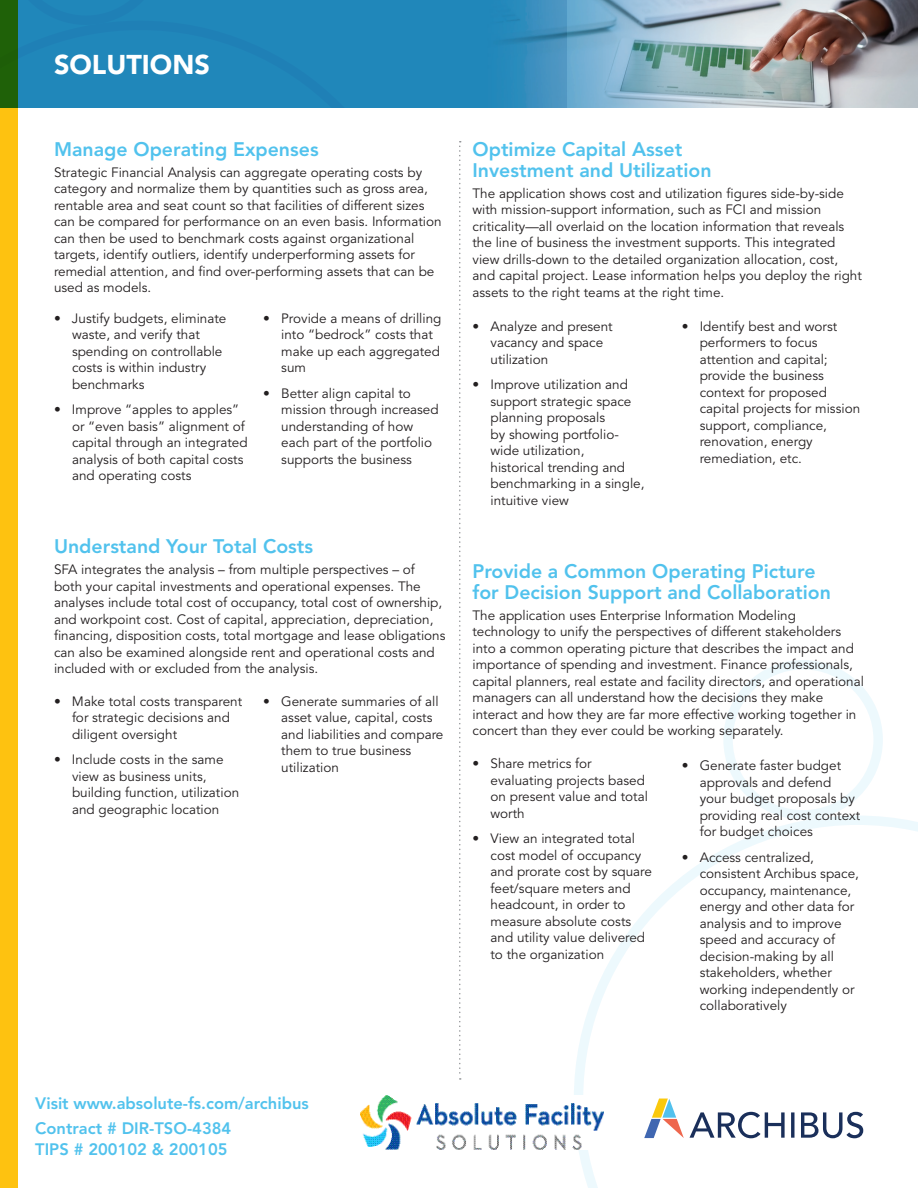
<style>
.page{position:relative;width:918px;height:1188px;background:#fff}
.page>*{position:absolute;margin:0;border:0;box-sizing:border-box;transform-origin:0 0}
.Page2__Head1{font:900 27px "Avenir LT Std";color:#fff}
.Page2__Head2{font:800 19.5px/21px "Avenir LT Std";color:#51c2ed}
.Page2__Head2-2{font:800 16.5px/21px "Avenir LT Std";color:#51c2ed}
.bulleted_text_9_11{font:13.5px/16.5px "Avenir LT Std";color:#231f20}
.body_copy_9_11{font:13.5px/16.5px "Avenir LT Std";color:#231f20}
</style>
<div class="page">
<div style="left:723px;top:660px;width:160px;height:160px;border:9px solid #51c2ed;border-radius:50%"></div>
<svg style="left:574px;top:816px;width:344px;height:372px"></svg>
<svg style="left:644px;top:1099px;width:40px;height:39px"></svg>
<svg style="left:690px;top:1112px;width:173px;height:26px"></svg>
<div style="left:0;top:0;width:18px;height:1188px;background:#fec210"></div>
<img style="left:424px;top:0;width:494px;height:108px">
<div style="left:0;top:0;width:424px;height:108px;background:#2087ba"></div>
<svg style="left:459px;top:141px;width:2px;height:939px"></svg>
<img style="left:360px;top:1095px;width:243px;height:54px">
<p class="Page2__Head1" style="left:54px;top:49px;width:157px">SOLUTIONS</p>
<p class="Page2__Head2" style="left:54px;top:139px;width:266px">Manage Operating Expenses</p>
<p class="body_copy_9_11" style="left:54px;top:164px;width:389px">Strategic Financial Analysis can aggregate operating costs by category and normalize them by quantities such as gross area, rentable area and seat count so that facilities of different sizes can be compared for performance on an even basis. Information can then be used to benchmark costs against organizational targets, identify outliers, identify underperforming assets for remedial attention, and find over-performing assets that can be used as models.</p>
<p class="bulleted_text_9_11" style="left:72px;top:310px;width:156px;text-indent:-18px">• Justify budgets, eliminate waste, and verify that spending on controllable costs is within industry benchmarks</p>
<p class="bulleted_text_9_11" style="left:72px;top:401px;width:177px;text-indent:-18px">• Improve “apples to apples” or “even basis” alignment of capital through an integrated analysis of both capital costs and operating costs</p>
<p class="bulleted_text_9_11" style="left:281px;top:310px;width:162px;text-indent:-18px">• Provide a means of drilling into “bedrock” costs that make up each aggregated sum</p>
<p class="bulleted_text_9_11" style="left:281px;top:385px;width:159px;text-indent:-18px">• Better align capital to mission through increased understanding of how each part of the portfolio supports the business</p>
<p class="Page2__Head2" style="left:54px;top:536px;width:261px">Understand Your Total Costs</p>
<p class="body_copy_9_11" style="left:54px;top:562px;width:393px">SFA integrates the analysis – from multiple perspectives – of both your capital investments and operational expenses. The analyses include total cost of occupancy, total cost of ownership, and workpoint cost. Cost of capital, appreciation, depreciation, financing, disposition costs, total mortgage and lease obligations can also be examined alongside rent and operational costs and included with or excluded from the analysis.</p>
<p class="bulleted_text_9_11" style="left:72px;top:693px;width:172px;text-indent:-18px">• Make total costs transparent for strategic decisions and diligent oversight</p>
<p class="bulleted_text_9_11" style="left:72px;top:752px;width:169px;text-indent:-18px">• Include costs in the same view as business units, building function, utilization and geographic location</p>
<p class="bulleted_text_9_11" style="left:281px;top:693px;width:164px;text-indent:-18px">• Generate summaries of all asset value, capital, costs and liabilities and compare them to true business utilization</p>
<p class="Page2__Head2" style="left:472px;top:139px;width:241px">Optimize Capital Asset<br>Investment and Utilization</p>
<p class="body_copy_9_11" style="left:472px;top:185px;width:391px">The application shows cost and utilization figures side-by-side with mission-support information, such as FCI and mission criticality—all overlaid on the location information that reveals the line of business the investment supports. This integrated view drills-down to the detailed organization allocation, cost, and capital project. Lease information helps you deploy the right assets to the right teams at the right time.</p>
<p class="bulleted_text_9_11" style="left:490px;top:318px;width:124px;text-indent:-18px">• Analyze and present vacancy and space utilization</p>
<p class="bulleted_text_9_11" style="left:490px;top:377px;width:156px;text-indent:-18px">• Improve utilization and support strategic space planning proposals<br>by showing portfolio&shy;wide utilization,<br>historical trending and benchmarking in a single, intuitive view</p>
<p class="bulleted_text_9_11" style="left:700px;top:318px;width:162px;text-indent:-18px">• Identify best and worst performers to focus attention and capital; provide the business context for proposed capital projects for mission support, compliance, renovation, energy remediation, etc.</p>
<p class="Page2__Head2" style="left:472px;top:561px;width:360px">Provide a Common Operating Picture for Decision Support and Collaboration</p>
<p class="body_copy_9_11" style="left:472px;top:607px;width:393px">The application uses Enterprise Information Modeling technology to unify the perspectives of different stakeholders into a common operating picture that describes the impact and importance of spending and investment. Finance professionals, capital planners, real estate and facility directors, and operational managers can all understand how the decisions they make interact and how they are far more effective working together in concert than they ever could be working separately.</p>
<p class="bulleted_text_9_11" style="left:490px;top:755px;width:159px;text-indent:-18px">• Share metrics for evaluating projects based on present value and total worth</p>
<p class="bulleted_text_9_11" style="left:490px;top:830px;width:163px;text-indent:-18px">• View an integrated total cost model of occupancy and prorate cost by square feet/square meters and headcount, in order to measure absolute costs and utility value delivered to the organization</p>
<p class="bulleted_text_9_11" style="left:700px;top:758px;width:162px;text-indent:-18px">• Generate faster budget approvals and defend your budget proposals by providing real cost context for budget choices</p>
<p class="bulleted_text_9_11" style="left:700px;top:849px;width:161px;text-indent:-18px">• Access centralized, consistent Archibus space, occupancy, maintenance, energy and other data for analysis and to improve speed and accuracy of decision-making by all stakeholders, whether working independently or collaboratively</p>
<p class="Page2__Head2-2" style="left:35px;top:1093px;width:275px">Visit www.absolute-fs.com/archibus</p>
<p class="Page2__Head2-2" style="left:35px;top:1118px;width:198px">Contract # DIR-TSO-4384<br>TIPS # 200102 &amp; 200105</p>
</div>
